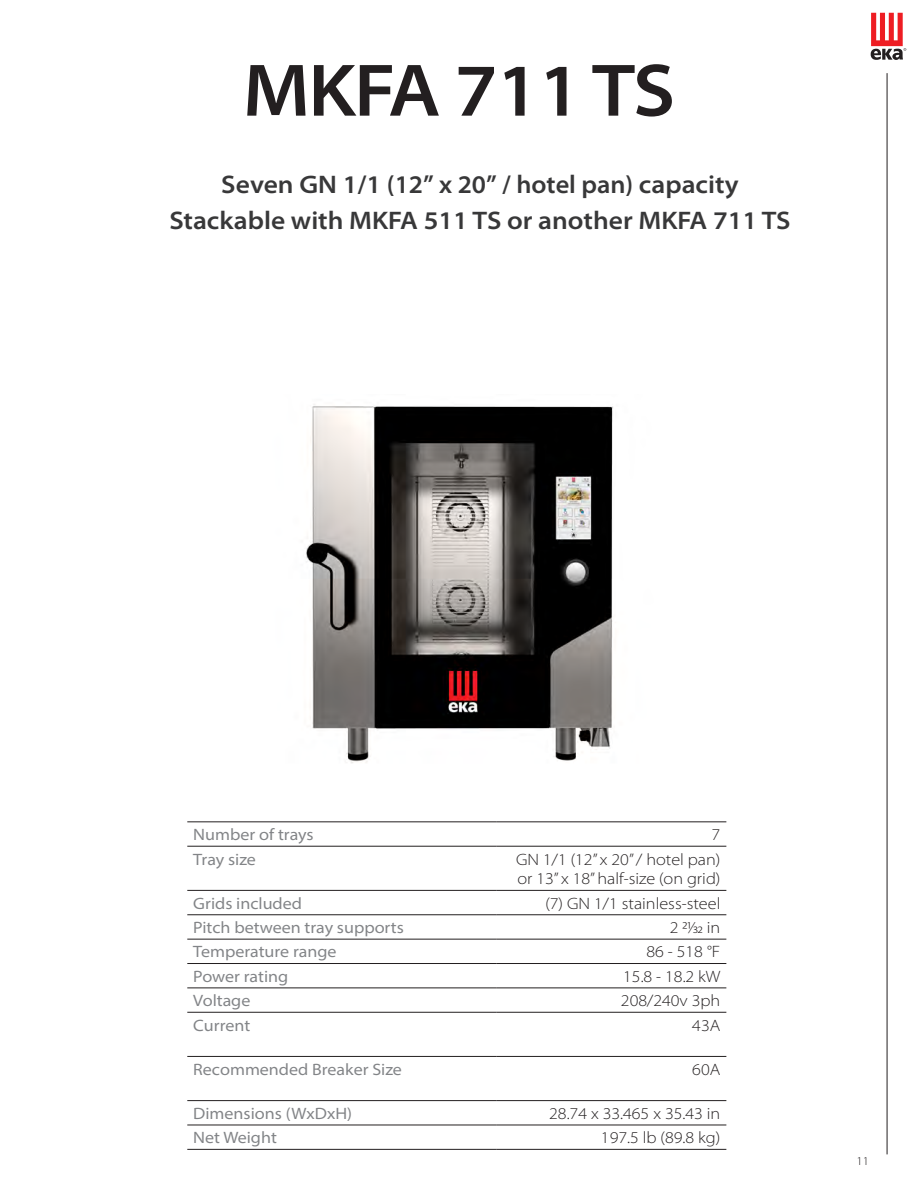
<style>
.page{position:relative;width:918px;height:1188px;background:#fff}
.page>*{position:absolute;margin:0;border:0;box-sizing:border-box;transform-origin:0 0}
.t1{font:600 semi-expanded 75px "Myriad Pro";letter-spacing:-.02em;color:#231f20}
.t2{font:600 semi-expanded 25.5px "Myriad Pro";color:#383839}
.t3{font:300 semi-expanded 16.5px "Myriad Pro";color:#231f20}
.t4{font:semi-expanded 16.5px "Myriad Pro";color:#828487}
.t5{font:300 semi-expanded 12px "Myriad Pro";color:#231f20}
</style>
<div class="page">
<img style="left:306px;top:404px;width:307px;height:359px">
<hr style="left:187px;top:846px;width:309px;height:1px;background:#231f20">
<hr style="left:496px;top:846px;width:230px;height:1px;background:#231f20">
<hr style="left:187px;top:890px;width:309px;height:1px;background:#231f20">
<hr style="left:496px;top:890px;width:230px;height:1px;background:#231f20">
<hr style="left:187px;top:915px;width:309px;height:1px;background:#231f20">
<hr style="left:496px;top:915px;width:230px;height:1px;background:#231f20">
<hr style="left:187px;top:939px;width:309px;height:1px;background:#231f20">
<hr style="left:496px;top:939px;width:230px;height:1px;background:#231f20">
<hr style="left:187px;top:963px;width:309px;height:1px;background:#231f20">
<hr style="left:496px;top:963px;width:230px;height:1px;background:#231f20">
<hr style="left:187px;top:988px;width:309px;height:1px;background:#231f20">
<hr style="left:496px;top:988px;width:230px;height:1px;background:#231f20">
<hr style="left:187px;top:1012px;width:309px;height:1px;background:#231f20">
<hr style="left:496px;top:1012px;width:230px;height:1px;background:#231f20">
<hr style="left:187px;top:1056px;width:309px;height:1px;background:#231f20">
<hr style="left:496px;top:1056px;width:230px;height:1px;background:#231f20">
<hr style="left:187px;top:1100px;width:309px;height:1px;background:#231f20">
<hr style="left:496px;top:1100px;width:230px;height:1px;background:#231f20">
<hr style="left:187px;top:1125px;width:309px;height:1px;background:#231f20">
<hr style="left:496px;top:1125px;width:230px;height:1px;background:#231f20">
<hr style="left:187px;top:1149px;width:309px;height:1px;background:#231f20">
<hr style="left:496px;top:1149px;width:230px;height:1px;background:#231f20">
<hr style="left:187px;top:822px;width:309px;height:1px;background:#231f20">
<hr style="left:496px;top:822px;width:230px;height:1px;background:#231f20">
<svg style="left:871px;top:13px;width:35px;height:47px"></svg>
<hr style="left:887px;top:73px;width:1px;height:1081px;background:#231f20">
<p class="t1" style="left:243px;top:42px;width:434px">MKFA 711 TS</p>
<p class="t2" style="left:221px;top:167px;width:519px">Seven GN 1/1 (12” x 20” / hotel pan) capacity</p>
<p class="t2" style="left:169px;top:203px;width:623px">Stackable with MKFA 511 TS or another MKFA 711 TS</p>
<p class="t4" style="left:193px;top:824px;width:122px">Number of trays</p>
<p class="t3" style="left:712px;top:825px;width:10px">7</p>
<p class="t4" style="left:193px;top:849px;width:64px">Tray size</p>
<p class="t3" style="left:516px;top:849px;width:206px">GN 1/1 (12” x 20” / hotel pan)</p>
<p class="t3" style="left:517px;top:869px;width:204px">or 13” x 18” half-size (on grid)</p>
<p class="t4" style="left:193px;top:893px;width:110px">Grids included</p>
<p class="t3" style="left:545px;top:893px;width:176px">(7) GN 1/1 stainless-steel</p>
<p class="t4" style="left:193px;top:917px;width:212px">Pitch between tray supports</p>
<p class="t3" style="left:670px;top:918px;width:52px">2 21/32 in</p>
<p class="t4" style="left:193px;top:942px;width:145px">Temperature range</p>
<p class="t3" style="left:646px;top:942px;width:75px">86 - 518 °F</p>
<p class="t4" style="left:193px;top:966px;width:96px">Power rating</p>
<p class="t3" style="left:623px;top:966px;width:99px">15.8 - 18.2 kW</p>
<p class="t4" style="left:193px;top:990px;width:59px">Voltage</p>
<p class="t3" style="left:621px;top:991px;width:101px">208/240v 3ph</p>
<p class="t4" style="left:193px;top:1015px;width:58px">Current</p>
<p class="t3" style="left:692px;top:1015px;width:30px">43A</p>
<p class="t4" style="left:193px;top:1059px;width:210px">Recommended Breaker Size</p>
<p class="t3" style="left:692px;top:1059px;width:30px">60A</p>
<p class="t4" style="left:193px;top:1103px;width:160px">Dimensions (WxDxH)</p>
<p class="t3" style="left:549px;top:1103px;width:173px">28.74 x 33.465 x 35.43 in</p>
<p class="t4" style="left:193px;top:1127px;width:85px">Net Weight</p>
<p class="t3" style="left:601px;top:1128px;width:121px">197.5 lb (89.8 kg)</p>
<p class="t5" style="left:856px;top:1153px;width:14px">11</p>
</div>
